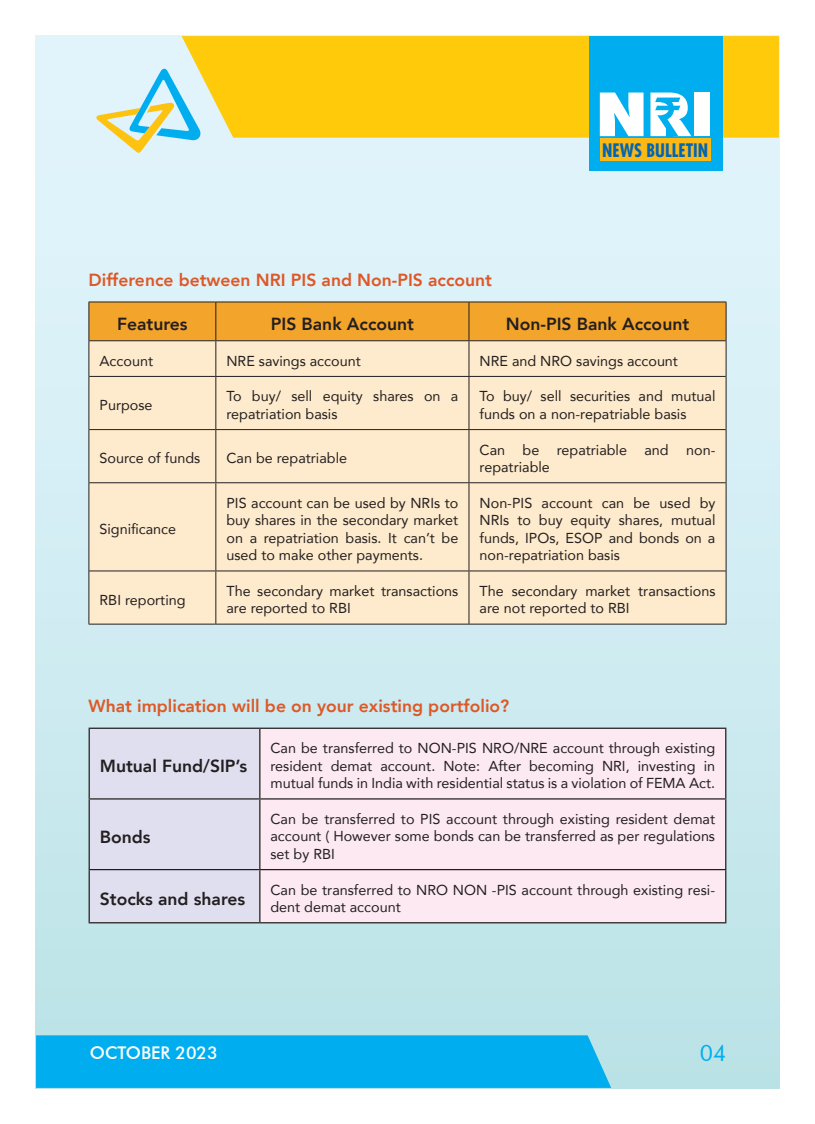
<style>
.page{position:relative;width:815px;height:1124px;background:#fff}
.page>*{position:absolute;margin:0;border:0;box-sizing:border-box;transform-origin:0 0}
.t1{font:800 57.75px "Futura Std";color:#fff}
.t2{font:22.5px "Futura BT";color:#00aeef}
.t3{font:700 condensed 18.12px "Futura Std";color:#0166b3}
.t4{font:800 17.5px "Avenir";color:#dd5827}
.t5{font:800 17.5px "Avenir";color:#231f20}
.t6{font:500 17.5px "Futura BT";color:#fff}
.t7{font:14.38px/17.5px "Avenir";color:#231f20}
</style>
<div class="page">
<div style="left:35px;top:35px;width:745px;height:1053px;background:linear-gradient(to bottom,#e6f6fe,#bce3e7)"></div>
<div style="left:182px;top:36px;width:597px;height:102px;background:#feca0a"></div>
<svg style="left:95px;top:69px;width:105px;height:84px;background:#c1e2dc"></svg>
<div style="left:589px;top:36px;width:133px;height:135px;background:#00aeef"></div>
<svg style="left:658px;top:102px;width:20px;height:13px"></svg>
<div style="left:600px;top:138px;width:111px;height:23px;background:#fcb814"></div>
<div style="left:36px;top:1035px;width:575px;height:52px;background:#00aeef"></div>
<div style="left:90px;top:302px;width:636px;height:38px;background:#f3a42b"></div>
<div style="left:90px;top:341px;width:636px;height:282px;background:#feeacc"></div>
<hr style="left:89px;top:340px;width:127px;height:1px;background:#231f20">
<hr style="left:216px;top:340px;width:253px;height:1px;background:#231f20">
<hr style="left:469px;top:340px;width:257px;height:1px;background:#231f20">
<hr style="left:89px;top:376px;width:127px;height:1px;background:#231f20">
<hr style="left:216px;top:376px;width:253px;height:1px;background:#231f20">
<hr style="left:469px;top:376px;width:257px;height:1px;background:#231f20">
<hr style="left:89px;top:429px;width:127px;height:1px;background:#231f20">
<hr style="left:216px;top:429px;width:253px;height:1px;background:#231f20">
<hr style="left:469px;top:429px;width:257px;height:1px;background:#231f20">
<hr style="left:89px;top:482px;width:127px;height:1px;background:#231f20">
<hr style="left:216px;top:482px;width:253px;height:1px;background:#231f20">
<hr style="left:469px;top:482px;width:257px;height:1px;background:#231f20">
<hr style="left:89px;top:570px;width:127px;height:1px;background:#231f20">
<hr style="left:216px;top:570px;width:253px;height:1px;background:#231f20">
<hr style="left:469px;top:570px;width:257px;height:1px;background:#231f20">
<hr style="left:89px;top:301px;width:127px;height:1px;background:#231f20">
<hr style="left:89px;top:302px;width:1px;height:39px;background:#231f20">
<hr style="left:216px;top:301px;width:253px;height:1px;background:#231f20">
<hr style="left:469px;top:301px;width:257px;height:1px;background:#231f20">
<hr style="left:726px;top:302px;width:1px;height:39px;background:#231f20">
<hr style="left:89px;top:341px;width:1px;height:35px;background:#231f20">
<hr style="left:726px;top:341px;width:1px;height:35px;background:#231f20">
<hr style="left:89px;top:376px;width:1px;height:53px;background:#231f20">
<hr style="left:726px;top:376px;width:1px;height:53px;background:#231f20">
<hr style="left:89px;top:429px;width:1px;height:53px;background:#231f20">
<hr style="left:726px;top:429px;width:1px;height:53px;background:#231f20">
<hr style="left:89px;top:482px;width:1px;height:89px;background:#231f20">
<hr style="left:726px;top:482px;width:1px;height:89px;background:#231f20">
<hr style="left:89px;top:571px;width:1px;height:52px;background:#231f20">
<hr style="left:726px;top:571px;width:1px;height:52px;background:#231f20">
<hr style="left:89px;top:623px;width:127px;height:1px;background:#231f20">
<hr style="left:216px;top:623px;width:253px;height:1px;background:#231f20">
<hr style="left:469px;top:623px;width:257px;height:1px;background:#231f20">
<hr style="left:215px;top:302px;width:1px;height:38px;background:#231f20">
<hr style="left:468px;top:302px;width:1px;height:38px;background:#231f20">
<hr style="left:215px;top:341px;width:1px;height:35px;background:#231f20">
<hr style="left:468px;top:341px;width:1px;height:35px;background:#231f20">
<hr style="left:215px;top:377px;width:1px;height:52px;background:#231f20">
<hr style="left:468px;top:377px;width:1px;height:52px;background:#231f20">
<hr style="left:215px;top:430px;width:1px;height:52px;background:#231f20">
<hr style="left:468px;top:430px;width:1px;height:52px;background:#231f20">
<hr style="left:215px;top:483px;width:1px;height:87px;background:#231f20">
<hr style="left:468px;top:483px;width:1px;height:87px;background:#231f20">
<hr style="left:215px;top:571px;width:1px;height:52px;background:#231f20">
<hr style="left:468px;top:571px;width:1px;height:52px;background:#231f20">
<div style="left:90px;top:728px;width:169px;height:194px;background:#e0dfef"></div>
<div style="left:260px;top:728px;width:465px;height:194px;background:#fce9f1"></div>
<hr style="left:89px;top:727px;width:171px;height:1px;background:#231f20">
<hr style="left:89px;top:728px;width:1px;height:70px;background:#231f20">
<hr style="left:260px;top:727px;width:466px;height:1px;background:#231f20">
<hr style="left:259px;top:728px;width:1px;height:70px;background:#231f20">
<hr style="left:725px;top:728px;width:1px;height:70px;background:#231f20">
<hr style="left:89px;top:798px;width:171px;height:1px;background:#231f20">
<hr style="left:89px;top:799px;width:1px;height:69px;background:#231f20">
<hr style="left:260px;top:798px;width:466px;height:1px;background:#231f20">
<hr style="left:259px;top:799px;width:1px;height:69px;background:#231f20">
<hr style="left:725px;top:799px;width:1px;height:69px;background:#231f20">
<hr style="left:89px;top:868px;width:171px;height:2px;background:#231f20">
<hr style="left:89px;top:870px;width:1px;height:52px;background:#231f20">
<hr style="left:260px;top:868px;width:466px;height:2px;background:#231f20">
<hr style="left:259px;top:870px;width:1px;height:52px;background:#231f20">
<hr style="left:725px;top:870px;width:1px;height:52px;background:#231f20">
<hr style="left:89px;top:922px;width:171px;height:1px;background:#231f20">
<hr style="left:260px;top:922px;width:466px;height:1px;background:#231f20">
<p class="t1" style="left:596px;top:78px;width:119px">NRI</p>
<p class="t3" style="left:602px;top:139px;width:107px">NEWS BULLETIN</p>
<p class="t4" style="left:89px;top:266px;width:405px">Difference between NRI PIS and Non-PIS account</p>
<p class="t5" style="left:117px;top:310px;width:72px">Features</p>
<p class="t5" style="left:271px;top:310px;width:145px">PIS Bank Account</p>
<p class="t5" style="left:506px;top:310px;width:185px">Non-PIS Bank Account</p>
<p class="t7" style="left:100px;top:351px;width:55px">Account</p>
<p class="t7" style="left:226px;top:351px;width:136px">NRE savings account</p>
<p class="t7" style="left:480px;top:351px;width:200px">NRE and NRO savings account</p>
<p class="t7" style="left:100px;top:396px;width:55px">Purpose</p>
<p class="t7" style="left:226px;top:387px;width:233px">To buy/ sell equity shares on a repatriation basis</p>
<p class="t7" style="left:480px;top:387px;width:237px">To buy/ sell securities and mutual funds on a non-repatriable basis</p>
<p class="t7" style="left:100px;top:449px;width:102px">Source of funds</p>
<p class="t7" style="left:226px;top:449px;width:122px">Can be repatriable</p>
<p class="t7" style="left:480px;top:440px;width:237px">Can be repatriable and non&shy;repatriable</p>
<p class="t7" style="left:100px;top:520px;width:78px">Significance</p>
<p class="t7" style="left:226px;top:493px;width:233px;text-align:justify">PIS account can be used by NRIs to buy shares in the secondary market on a repatriation basis. It can’t be used to make other payments.</p>
<p class="t7" style="left:480px;top:493px;width:237px;text-align:justify">Non-PIS account can be used by NRIs to buy equity shares, mutual funds, IPOs, ESOP and bonds on a non-repatriation basis</p>
<p class="t7" style="left:100px;top:590px;width:88px">RBI reporting</p>
<p class="t7" style="left:226px;top:581px;width:233px">The secondary market transactions are reported to RBI</p>
<p class="t7" style="left:480px;top:581px;width:237px">The secondary market transactions are not reported to RBI</p>
<p class="t4" style="left:89px;top:692px;width:422px">What implication will be on your existing portfolio?</p>
<p class="t5" style="left:100px;top:752px;width:149px">Mutual Fund/SIP’s</p>
<p class="t5" style="left:100px;top:823px;width:52px">Bonds</p>
<p class="t7" style="left:270px;top:739px;width:446px;text-align:justify">Can be transferred to NON-PIS NRO/NRE account through existing resident demat account. Note: After becoming NRI, investing in mutual funds in India with residential status is a violation of FEMA Act.</p>
<p class="t7" style="left:270px;top:809px;width:446px;text-align:justify">Can be transferred to PIS account through existing resident demat account ( However some bonds can be transferred as per regulations set by RBI</p>
<p class="t5" style="left:100px;top:885px;width:147px">Stocks and shares</p>
<p class="t7" style="left:270px;top:880px;width:446px">Can be transferred to NRO NON -PIS account through existing resi&shy;dent demat account</p>
<p class="t6" style="left:90px;top:1041px;width:119px">AUGUST 2023</p>
<p class="t2" style="left:700px;top:1039px;width:28px">04</p>
<p class="t6" style="left:90px;top:1041px;width:129px">OCTOBER 2023</p>
</div>
